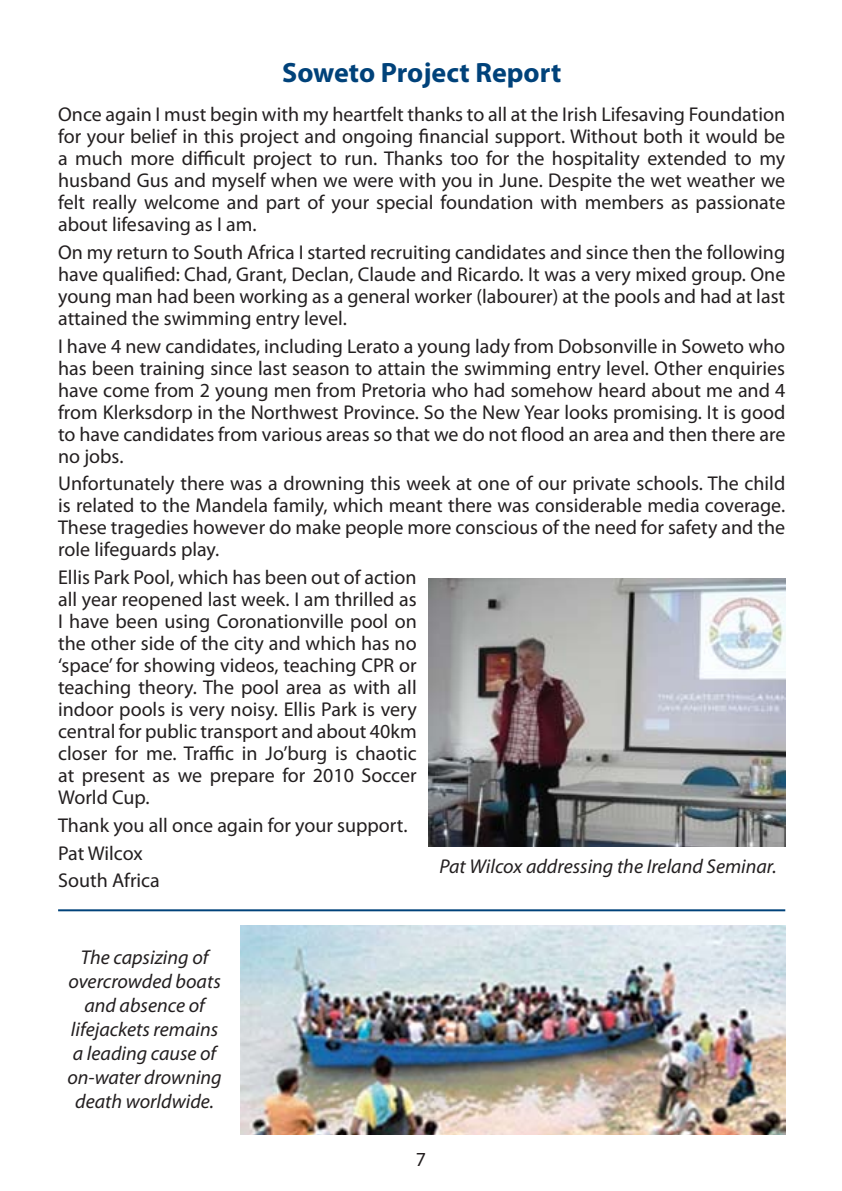
<style>
.page{position:relative;width:842px;height:1191px;background:#fff}
.page>*{position:absolute;margin:0;border:0;box-sizing:border-box;transform-origin:0 0}
.t1{font:700 28px "Myriad Pro";color:#00427a}
.t2{font:20px/22px "Myriad Pro";color:#231f20;text-align:justify}
.t3{font:italic 20px/24px "Myriad Pro";color:#231f20;text-align:center}
</style>
<div class="page">
<hr style="left:58px;top:909px;width:727px;height:2px;background:#00427a">
<img style="left:428px;top:578px;width:357px;height:268px">
<img style="left:241px;top:926px;width:544px;height:208px">
<h1 class="t1" style="left:282px;top:55px;width:281px">Soweto Project Report</h1>
<p class="t2" style="left:58px;top:103px;width:729px">Once again I must begin with my heartfelt thanks to all at the Irish Lifesaving Foundation for your belief in this project and ongoing financial support. Without both it would be a much more difficult project to run. Thanks too for the hospitality extended to my husband Gus and myself when we were with you in June. Despite the wet weather we felt really welcome and part of your special foundation with members as passionate about lifesaving as I am.</p>
<p class="t2" style="left:58px;top:241px;width:729px">On my return to South Africa I started recruiting candidates and since then the following have qualified: Chad, Grant, Declan, Claude and Ricardo. It was a very mixed group. One young man had been working as a general worker (labourer) at the pools and had at last attained the swimming entry level.</p>
<p class="t2" style="left:58px;top:335px;width:729px">I have 4 new candidates, including Lerato a young lady from Dobsonville in Soweto who has been training since last season to attain the swimming entry level. Other enquiries have come from 2 young men from Pretoria who had somehow heard about me and 4 from Klerksdorp in the Northwest Province. So the New Year looks promising. It is good to have candidates from various areas so that we do not flood an area and then there are no jobs.</p>
<p class="t2" style="left:58px;top:472px;width:729px">Unfortunately there was a drowning this week at one of our private schools. The child is related to the Mandela family, which meant there was considerable media coverage.<br>These tragedies however do make people more conscious of the need for safety and the role lifeguards play.</p>
<p class="t2" style="left:58px;top:566px;width:360px">Ellis Park Pool, which has been out of action all year reopened last week. I am thrilled as I have been using Coronationville pool on the other side of the city and which has no ‘space’ for showing videos, teaching CPR or teaching theory. The pool area as with all indoor pools is very noisy. Ellis Park is very central for public transport and about 40km closer for me. Traffic in Jo’burg is chaotic at present as we prepare for 2010 Soccer World Cup.</p>
<p class="t2" style="left:58px;top:811px;width:351px;line-height:27.6px;text-align:left">Thank you all once again for your support.<br>Pat Wilcox<br>South Africa</p>
<p class="t3" style="left:439px;top:853px;width:339px">Pat Wilcox addressing the Ireland Seminar.</p>
<p class="t3" style="left:67px;top:944px;width:156px">The capsizing of overcrowded boats and absence of lifejackets remains a leading cause of on-water drowning death worldwide.</p>
<p class="t2" style="left:416px;top:1148px;width:12px">7</p>
</div>
